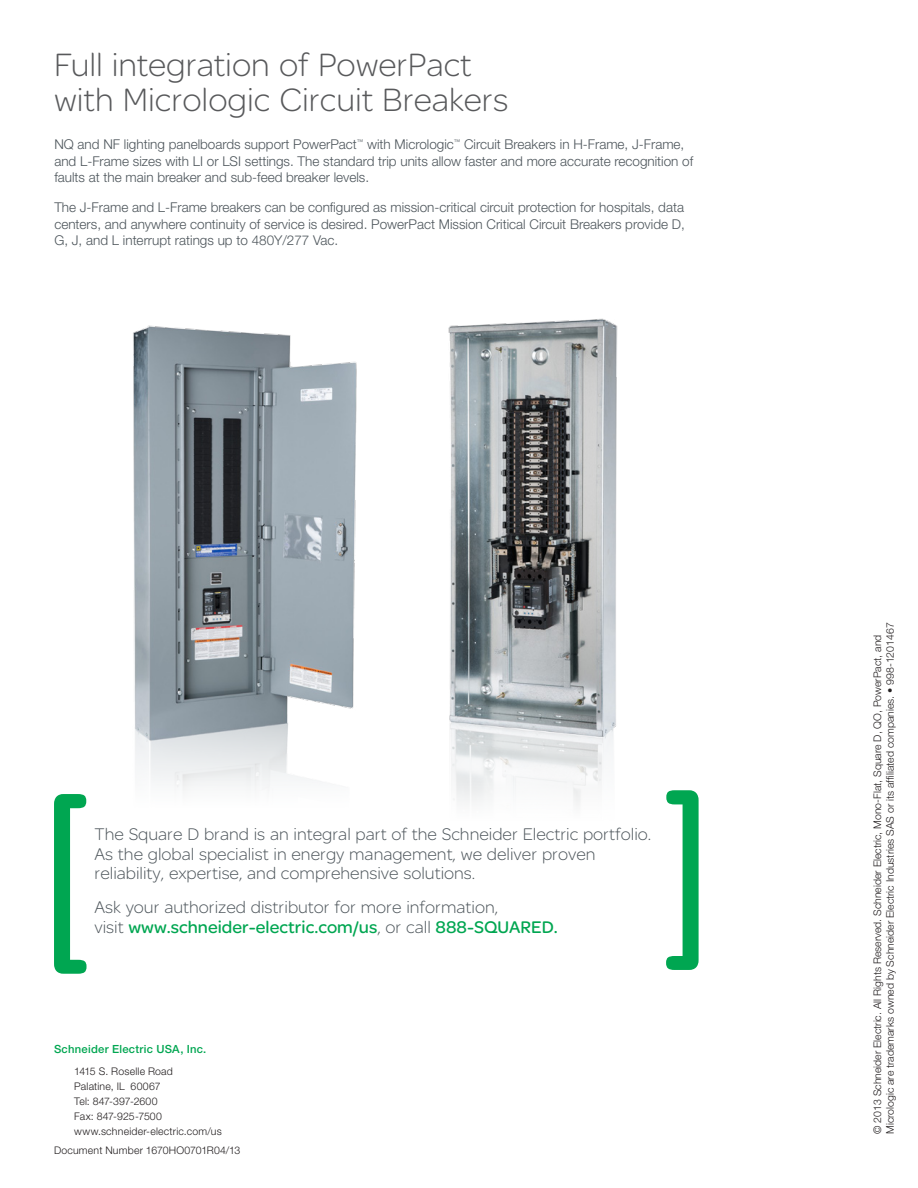
<style>
.page{position:relative;width:918px;height:1188px;background:#fff}
.page>*{position:absolute;margin:0;border:0;box-sizing:border-box;transform-origin:0 0}
.t1{font:300 34.5px/34.5px "SE Optimist";color:#58595b}
.Subhead_18pt{font:300 18px/19.5px "SE Optimist";color:#4d555b}
.t2{font:300 13.5px/16.5px "Helvetica Neue LT Std";color:#4d555b}
.Co__Name{font:500 11.25px "Helvetica Neue LT Std";letter-spacing:.025em;color:#00a651}
.Address_info{font:300 10.5px/15px "Helvetica Neue LT Std";color:#231f20}
.Address_info-2{font:300 10.5px "Helvetica Neue LT Std";letter-spacing:.02em;color:#231f20}
.s1{font-weight:400;color:#00a651}
</style>
<div class="page">
<img style="left:133px;top:325px;width:224px;height:466px">
<svg style="left:54px;top:794px;width:33px;height:180px"></svg>
<svg style="left:666px;top:790px;width:33px;height:180px"></svg>
<img style="left:448px;top:318px;width:170px;height:487px">
<p class="t1" style="left:54px;top:47px;width:456px">Full integration of PowerPact with Micrologic Circuit Breakers</p>
<p class="t2" style="left:54px;top:136px;width:640px">NQ and NF lighting panelboards support PowerPact<sup>™</sup> with Micrologic<sup>™</sup> Circuit Breakers in H-Frame, J-Frame, and L-Frame sizes with LI or LSI settings. The standard trip units allow faster and more accurate recognition of faults at the main breaker and sub-feed breaker levels.</p>
<p class="t2" style="left:54px;top:199px;width:632px;text-align:justify">The J-Frame and L-Frame breakers can be configured as mission-critical circuit protection for hospitals, data centers, and anywhere continuity of service is desired. PowerPact Mission Critical Circuit Breakers provide D, G, J, and L interrupt ratings up to 480Y/277 Vac.</p>
<p class="Subhead_18pt" style="left:94px;top:824px;width:558px">The Square D brand is an integral part of the Schneider Electric portfolio.<br>As the global specialist in energy management, we deliver proven reliability, expertise, and comprehensive solutions.</p>
<p class="Subhead_18pt" style="left:94px;top:897px;width:465px">Ask your authorized distributor for more information,<br>visit <span class="s1">www.schneider-electric.com/us</span>, or call <span class="s1">888-SQUARED.</span></p>
<p class="Co__Name" style="left:54px;top:1043px;width:154px">Schneider Electric USA, Inc.</p>
<p class="Address_info" style="left:74px;top:1064px;width:100px">1415 S. Roselle Road<br>Palatine, IL 60067<br>Tel: 847-397-2600<br>Fax: 847-925-7500</p>
<p class="Address_info-2" style="left:74px;top:1125px;width:149px">www.schneider-electric.com/us</p>
<p class="Address_info-2" style="left:54px;top:1143px;width:188px">Document Number 1670HO0701R04/13</p>
<p class="Address_info" style="left:871px;top:1134px;width:513px;line-height:12.6px;rotate:-90deg">© 2013 Schneider Electric. All Rights Reserved. Schneider Electric, Mono-Flat, Square D, QO, PowerPact, and<br>Micrologic are trademarks owned by Schneider Electric Industries SAS or its affiliated companies. • 998-1201467</p>
</div>
